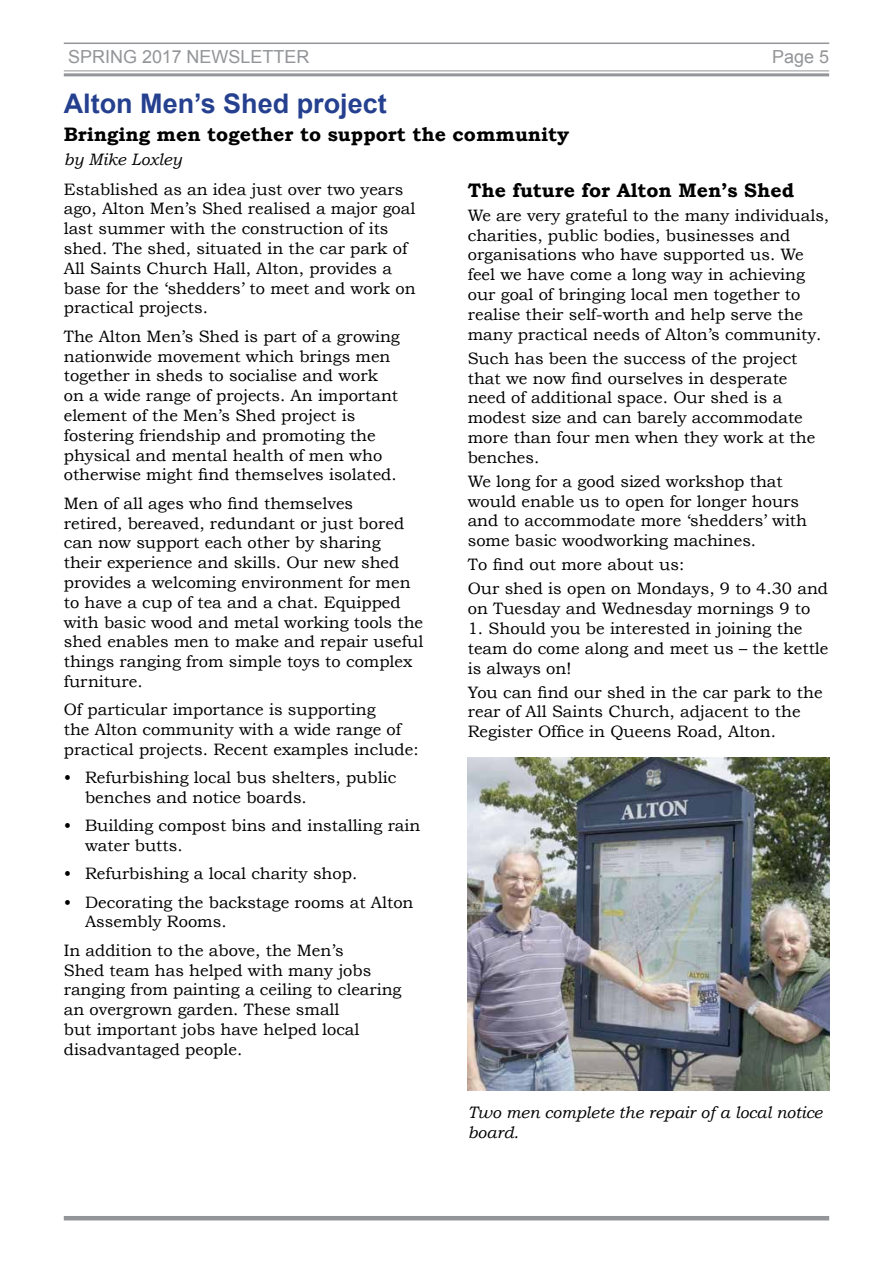
<style>
.page{position:relative;width:893px;height:1263px;background:#fff}
.page>*{position:absolute;margin:0;border:0;box-sizing:border-box;transform-origin:0 0}
.t1{font:700 27px "Arial";color:#25408f}
.t2{font:700 19.5px "Bookman Old Style";color:#000}
.t3{font:18px "Arial";color:#939598}
.t4{font:16.5px/19.8px "Bookman Old Style";color:#000}
.t5{font:italic 16.5px/19.8px "Bookman Old Style";color:#000}
</style>
<div class="page">
<hr style="left:64px;top:1216px;width:765px;height:4px;background:#939598">
<hr style="left:64px;top:70px;width:765px;height:1px;background:#939598">
<hr style="left:64px;top:73px;width:765px;height:3px;background:#939598">
<hr style="left:64px;top:43px;width:765px;height:1px;background:#939598">
<img style="left:468px;top:757px;width:361px;height:333px">
<p class="t3" style="left:68px;top:44px;width:243px">SPRING 2017 NEWSLETTER</p>
<p class="t3" style="left:772px;top:44px;width:59px">Page 5</p>
<h1 class="t1" style="left:64px;top:86px;width:325px">Alton Men’s Shed project</h1>
<p class="t2" style="left:64px;top:123px;width:507px">Bringing men together to support the community</p>
<p class="t5" style="left:64px;top:150px;width:120px">by Mike Loxley</p>
<p class="t4" style="left:64px;top:179px;width:353px">Established as an idea just over two years ago, Alton Men’s Shed realised a major goal last summer with the construction of its shed. The shed, situated in the car park of All Saints Church Hall, Alton, provides a base for the ‘shedders’ to meet and work on practical projects.</p>
<p class="t4" style="left:64px;top:326px;width:338px">The Alton Men’s Shed is part of a growing nationwide movement which brings men together in sheds to socialise and work on a wide range of projects. An important element of the Men’s Shed project is fostering friendship and promoting the physical and mental health of men who otherwise might find themselves isolated.</p>
<p class="t4" style="left:64px;top:493px;width:361px">Men of all ages who find themselves<br>retired, bereaved, redundant or just bored can now support each other by sharing<br>their experience and skills. Our new shed provides a welcoming environment for men to have a cup of tea and a chat. Equipped with basic wood and metal working tools the shed enables men to make and repair useful things ranging from simple toys to complex furniture.</p>
<p class="t4" style="left:64px;top:700px;width:356px">Of particular importance is supporting<br>the Alton community with a wide range of practical projects. Recent examples include:</p>
<p class="t4" style="left:85px;top:768px;width:313px;text-indent:-21px">• Refurbishing local bus shelters, public benches and notice boards.</p>
<p class="t4" style="left:85px;top:816px;width:337px;text-indent:-21px">• Building compost bins and installing rain water butts.</p>
<p class="t4" style="left:64px;top:864px;width:295px">• Refurbishing a local charity shop.</p>
<p class="t4" style="left:85px;top:892px;width:330px;text-indent:-21px">• Decorating the backstage rooms at Alton<br>Assembly Rooms.</p>
<p class="t4" style="left:64px;top:940px;width:339px">In addition to the above, the Men’s<br>Shed team has helped with many jobs ranging from painting a ceiling to clearing an overgrown garden. These small<br>but important jobs have helped local disadvantaged people.</p>
<p class="t2" style="left:468px;top:178px;width:328px">The future for Alton Men’s Shed</p>
<p class="t4" style="left:468px;top:205px;width:363px">We are very grateful to the many individuals, charities, public bodies, businesses and organisations who have supported us. We feel we have come a long way in achieving our goal of bringing local men together to realise their self-worth and help serve the many practical needs of Alton’s community.</p>
<p class="t4" style="left:468px;top:348px;width:349px">Such has been the success of the project that we now find ourselves in desperate need of additional space. Our shed is a modest size and can barely accommodate more than four men when they work at the benches.</p>
<p class="t4" style="left:468px;top:471px;width:341px">We long for a good sized workshop that would enable us to open for longer hours and to accommodate more ‘shedders’ with some basic woodworking machines.</p>
<p class="t4" style="left:468px;top:553px;width:362px;line-height:24px">To find out more about us:<br>Our shed is open on Mondays, 9 to 4.30 and</p>
<p class="t4" style="left:468px;top:599px;width:344px">on Tuesday and Wednesday mornings 9 to</p>
<p class="t4" style="left:468px;top:618px;width:362px">1. Should you be interested in joining the team do come along and meet us – the kettle is always on!</p>
<p class="t4" style="left:468px;top:682px;width:356px">You can find our shed in the car park to the rear of All Saints Church, adjacent to the<br>Register Office in Queens Road, Alton.</p>
<p class="t5" style="left:468px;top:1102px;width:356px">Two men complete the repair of a local notice board.</p>
</div>
